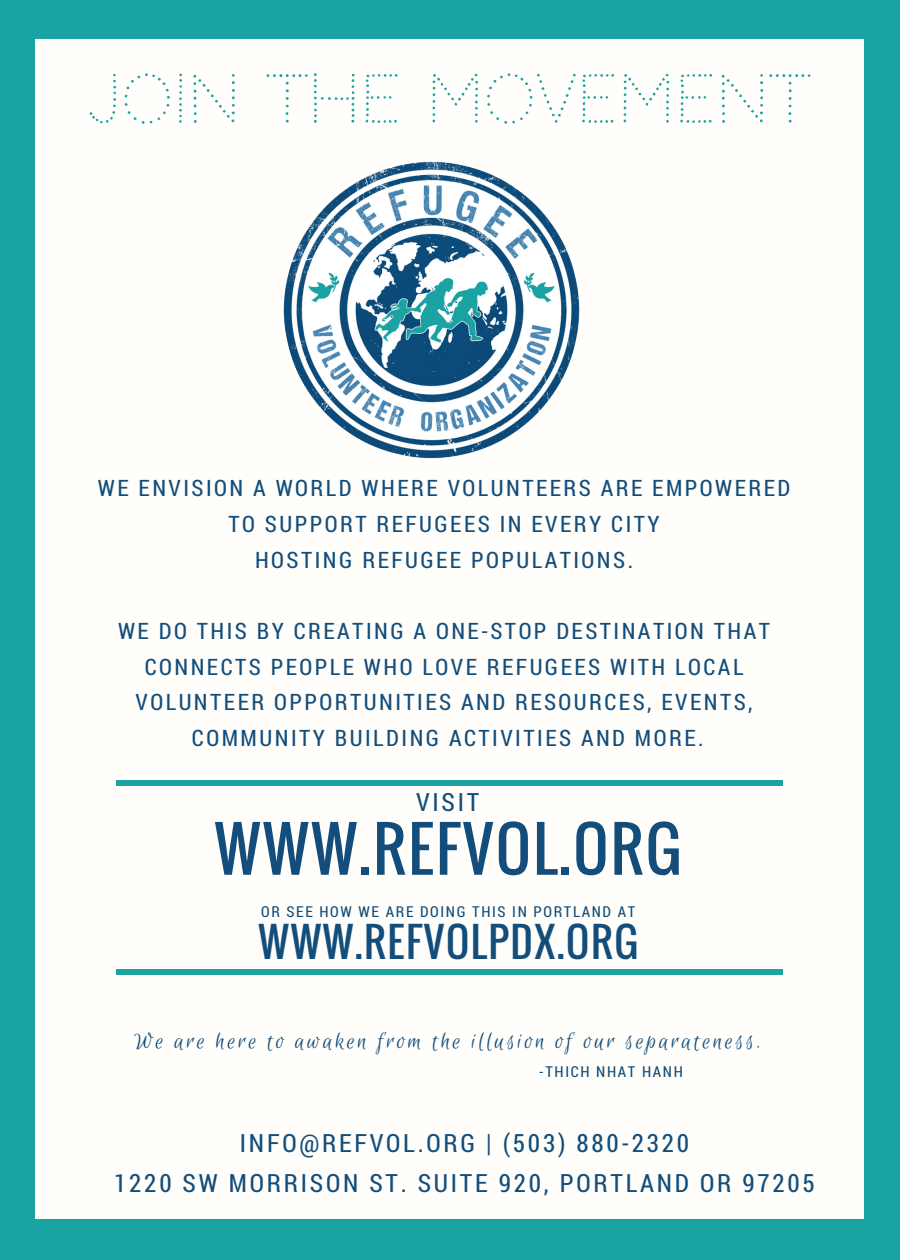
<style>
.page{position:relative;width:900px;height:1260px;background:#1aa3a3}
.page>*{position:absolute;margin:0;border:0;box-sizing:border-box;transform-origin:0 0}
.t1{font:65.5px "Codystar";color:#1aa3a3}
.t2{font:60.5px "Oswald";letter-spacing:.04em;color:#124d7b}
.t3{font:40.25px "Oswald";letter-spacing:.04em;color:#124d7b}
.t4{font:25.25px "Roboto Condensed";letter-spacing:.11em;color:#124d7b}
.t5{font:25.25px "Euphoria Script";letter-spacing:.11em;color:#124d7b}
.t6{font:22.75px/35.5px "Roboto Condensed";letter-spacing:.11em;color:#124d7b;text-align:center}
.t7{font:15px "Roboto Condensed";letter-spacing:.11em;color:#124d7b}
</style>
<div class="page">
<div style="left:36px;top:39px;width:828px;height:1180px;background:#fffefb"></div>
<img style="left:283px;top:161px;width:297px;height:298px">
<div style="left:116px;top:780px;width:666px;height:6px;background:#1aa3a3"></div>
<div style="left:116px;top:969px;width:666px;height:6px;background:#1aa3a3"></div>
<h1 class="t1" style="left:87px;top:61px;width:726px">JOIN THE MOVEMENT</h1>
<p class="t6" style="left:98px;top:470px;width:694px">WE ENVISION A WORLD WHERE VOLUNTEERS ARE EMPOWERED<br>TO SUPPORT REFUGEES IN EVERY CITY<br>HOSTING REFUGEE POPULATIONS.</p>
<p class="t6" style="left:118px;top:612px;width:654px">WE DO THIS BY CREATING A ONE-STOP DESTINATION THAT CONNECTS PEOPLE WHO LOVE REFUGEES WITH LOCAL VOLUNTEER OPPORTUNITIES AND RESOURCES, EVENTS, COMMUNITY BUILDING ACTIVITIES AND MORE.</p>
<p class="t4" style="left:416px;top:785px;width:65px">VISIT</p>
<h2 class="t2" style="left:215px;top:803px;width:468px">WWW.REFVOL.ORG</h2>
<p class="t7" style="left:261px;top:902px;width:376px">OR SEE HOW WE ARE DOING THIS IN PORTLAND AT</p>
<h3 class="t3" style="left:259px;top:911px;width:381px">WWW.REFVOLPDX.ORG</h3>
<p class="t5" style="left:134px;top:1027px;width:628px">We are here to awaken from the illusion of our separateness.</p>
<p class="t7" style="left:539px;top:1062px;width:145px">-THICH NHAT HANH</p>
<p class="t4" style="left:240px;top:1126px;width:451px">INFO@REFVOL.ORG | (503) 880-2320</p>
<p class="t4" style="left:114px;top:1165px;width:702px">1220 SW MORRISON ST. SUITE 920, PORTLAND OR 97205</p>
</div>
